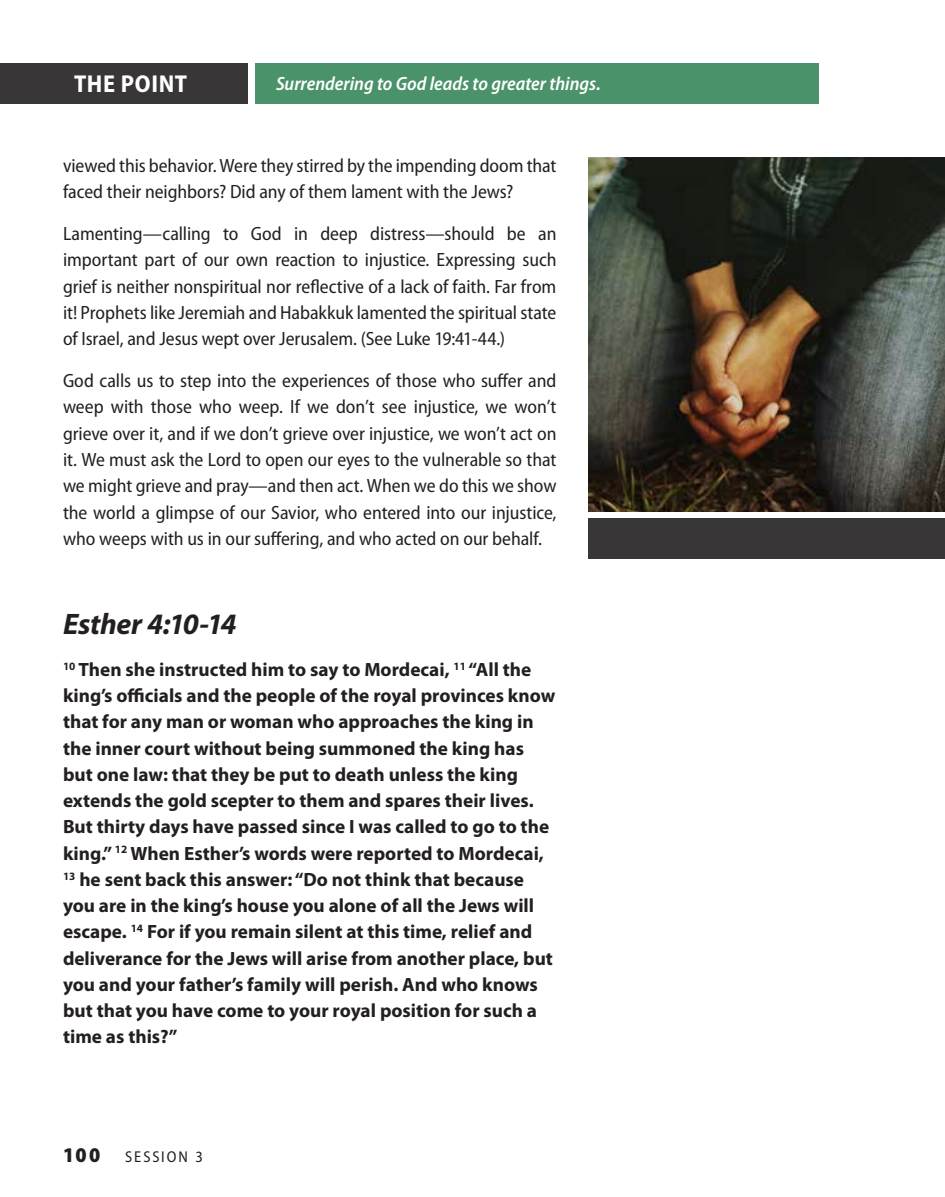
<style>
.page{position:relative;width:945px;height:1197px;background:#fff}
.page>*{position:absolute;margin:0;border:0;box-sizing:border-box;transform-origin:0 0}
.t1{font:italic 700 29.75px "Myriad Pro";letter-spacing:-.01em;color:#231f20}
.t2{font:700 semi-condensed 24.5px "Myriad Pro";letter-spacing:.025em;color:#fff}
.t3{font:900 semi-condensed 21px "Myriad Pro";color:#231f20}
.t4{font:semi-condensed 19.25px/26.2px "Myriad Pro";letter-spacing:-.005em;color:#231f20;text-align:justify}
.t5{font:700 19.25px/26.2px "Myriad Pro";color:#231f20}
.t6{font:italic 600 semi-condensed 19.25px "Myriad Pro";color:#fff}
.t7{font:semi-condensed 15.75px "Myriad Pro";letter-spacing:.12em;color:#231f20}
</style>
<div class="page">
<div style="left:0;top:63px;width:248px;height:40px;background:#383637"></div>
<div style="left:255px;top:63px;width:564px;height:40px;background:#4a926a"></div>
<img style="left:589px;top:158px;width:356px;height:354px">
<div style="left:588px;top:519px;width:357px;height:40px;background:#383637"></div>
<p class="t2" style="left:74px;top:70px;width:115px">THE POINT</p>
<p class="t6" style="left:276px;top:74px;width:326px">Surrendering to God leads to greater things.</p>
<p class="t4" style="left:63px;top:153px;width:495px">viewed this behavior. Were they stirred by the impending doom that faced their neighbors? Did any of them lament with the Jews?</p>
<p class="t4" style="left:63px;top:221px;width:495px">Lamenting—calling to God in deep distress—should be an important part of our own reaction to injustice. Expressing such grief is neither nonspiritual nor reflective of a lack of faith. Far from it! Prophets like Jeremiah and Habakkuk lamented the spiritual state of Israel, and Jesus wept over Jerusalem. (See Luke 19:41-44.)</p>
<p class="t4" style="left:63px;top:368px;width:495px">God calls us to step into the experiences of those who suffer and weep with those who weep. If we don’t see injustice, we won’t grieve over it, and if we don’t grieve over injustice, we won’t act on it. We must ask the Lord to open our eyes to the vulnerable so that we might grieve and pray—and then act. When we do this we show the world a glimpse of our Savior, who entered into our injustice, who weeps with us in our suffering, and who acted on our behalf.</p>
<h1 class="t1" style="left:63px;top:607px;width:175px">Esther 4:10-14</h1>
<p class="t5" style="left:63px;top:657px;width:494px"><sup>10</sup> Then she instructed him to say to Mordecai, <sup>11</sup> “All the king’s officials and the people of the royal provinces know that for any man or woman who approaches the king in the inner court without being summoned the king has but one law: that they be put to death unless the king extends the gold scepter to them and spares their lives.<br>But thirty days have passed since I was called to go to the king.” <sup>12</sup> When Esther’s words were reported to Mordecai, <sup>13</sup> he sent back this answer: “Do not think that because you are in the king’s house you alone of all the Jews will escape. <sup>14</sup> For if you remain silent at this time, relief and deliverance for the Jews will arise from another place, but you and your father’s family will perish. And who knows but that you have come to your royal position for such a time as this?”</p>
<p class="t3" style="left:63px;top:1143px;width:39px">100</p>
<p class="t7" style="left:125px;top:1149px;width:79px">SESSION 3</p>
</div>
